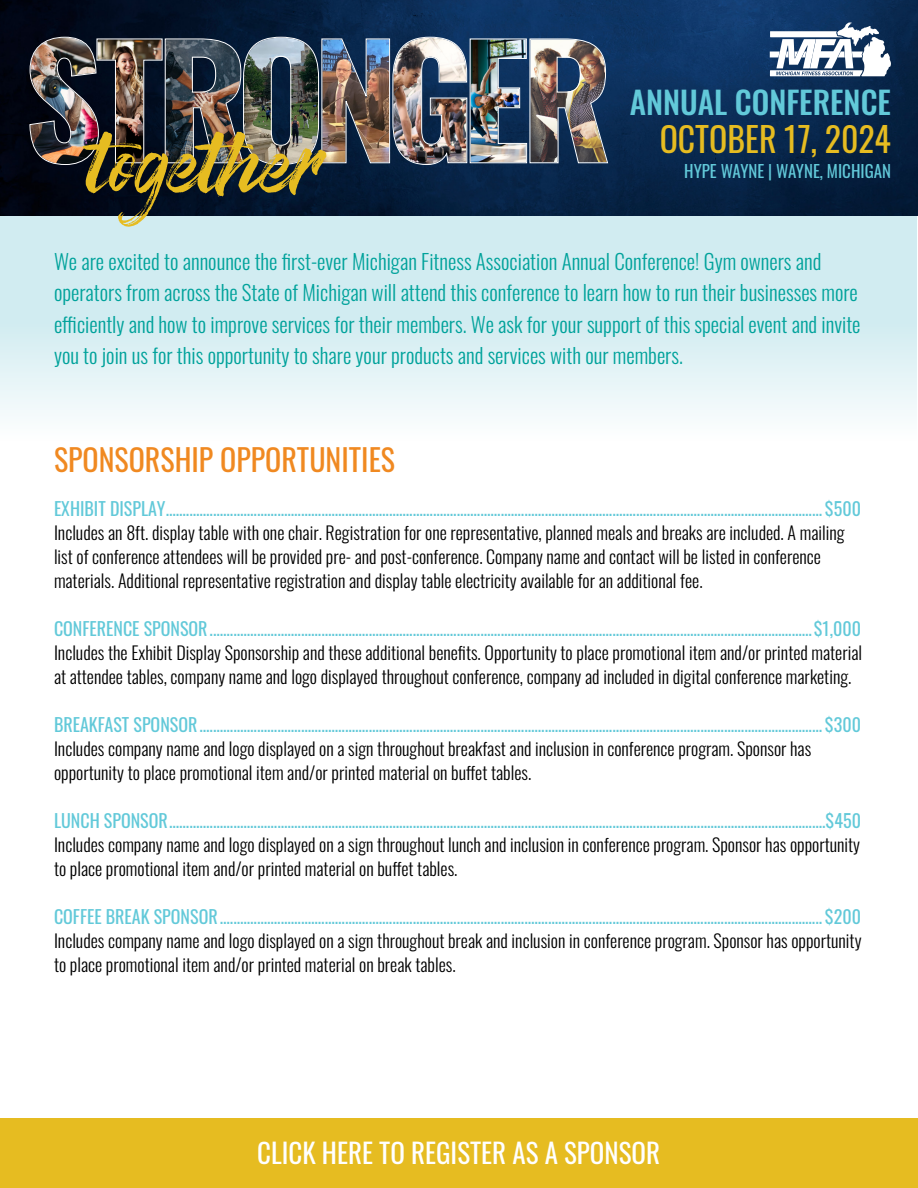
<style>
.page{position:relative;width:918px;height:1188px;background:#fff}
.page>*{position:absolute;margin:0;border:0;box-sizing:border-box;transform-origin:0 0}
.t1{font:105.75px "Artsender Personal Use Only";letter-spacing:-.01em;color:#e6bc21}
.t2{font:33.9px "Oswald";color:#e6bc21}
.t3{font:500 31.35px "Oswald";color:#62c9d9}
.t4{font:30px "Oswald";color:#f08921}
.t5{font:27px "Oswald";color:#fff}
.t6{font:300 21px/31.5px "Oswald";color:#00a29b}
.t7{font:300 18px/24px "Oswald";color:#000}
.t8{font:18px "Oswald";color:#62c9d9}
.t9{font:16.95px "Oswald";color:#62c9d9}
</style>
<div class="page">
<div style="left:1px;top:216px;width:916px;height:225px;background:linear-gradient(to bottom,#c6e7ee,#f4fafb)"></div>
<img style="left:0;top:0;width:918px;height:216px">
<img style="left:29px;top:15px;width:580px;height:161px">
<svg style="left:770px;top:23px;width:121px;height:53px"></svg>
<div style="left:0;top:1119px;width:918px;height:69px;background:#e6bc21"></div>
<h1 class="t1" style="left:87px;top:92px;width:238px">together</h1>
<h3 class="t3" style="left:630px;top:86px;width:263px">ANNUAL CONFERENCE</h3>
<h2 class="t2" style="left:660px;top:109px;width:233px">OCTOBER 17, 2024</h2>
<p class="t9" style="left:684px;top:156px;width:208px">HYPE WAYNE | WAYNE, MICHIGAN</p>
<p class="t6" style="left:54px;top:243px;width:808px">We are excited to announce the first-ever Michigan Fitness Association Annual Conference! Gym owners and operators from across the State of Michigan will attend this conference to learn how to run their businesses more efficiently and how to improve services for their members. We ask for your support of this special event and invite you to join us for this opportunity to share your products and services with our members.</p>
<h3 class="t4" style="left:54px;top:433px;width:343px">SPONSORSHIP OPPORTUNITIES</h3>
<p class="t8" style="left:54px;top:493px;width:808px">EXHIBIT DISPLAY.................................................................................................................................................................................................. $500</p>
<p class="t7" style="left:54px;top:519px;width:792px">Includes an 8ft. display table with one chair. Registration for one representative, planned meals and breaks are included. A mailing list of conference attendees will be provided pre- and post-conference. Company name and contact will be listed in conference materials. Additional representative registration and display table electricity available for an additional fee.</p>
<p class="t8" style="left:54px;top:613px;width:808px">CONFERENCE SPONSOR..................................................................................................................................................................................$1,000</p>
<p class="t7" style="left:54px;top:639px;width:810px">Includes the Exhibit Display Sponsorship and these additional benefits. Opportunity to place promotional item and/or printed material at attendee tables, company name and logo displayed throughout conference, company ad included in digital conference marketing.</p>
<p class="t8" style="left:54px;top:709px;width:808px">BREAKFAST SPONSOR........................................................................................................................................................................................ $300</p>
<p class="t7" style="left:54px;top:735px;width:759px">Includes company name and logo displayed on a sign throughout breakfast and inclusion in conference program. Sponsor has opportunity to place promotional item and/or printed material on buffet tables.</p>
<p class="t8" style="left:54px;top:805px;width:808px">LUNCH SPONSOR..................................................................................................................................................................................................$450</p>
<p class="t7" style="left:54px;top:831px;width:808px">Includes company name and logo displayed on a sign throughout lunch and inclusion in conference program. Sponsor has opportunity to place promotional item and/or printed material on buffet tables.</p>
<p class="t8" style="left:54px;top:901px;width:808px">COFFEE BREAK SPONSOR.................................................................................................................................................................................. $200</p>
<p class="t7" style="left:54px;top:927px;width:809px">Includes company name and logo displayed on a sign throughout break and inclusion in conference program. Sponsor has opportunity to place promotional item and/or printed material on break tables.</p>
<h3 class="t5" style="left:257px;top:1129px;width:404px">CLICK HERE TO REGISTER AS A SPONSOR</h3>
</div>
